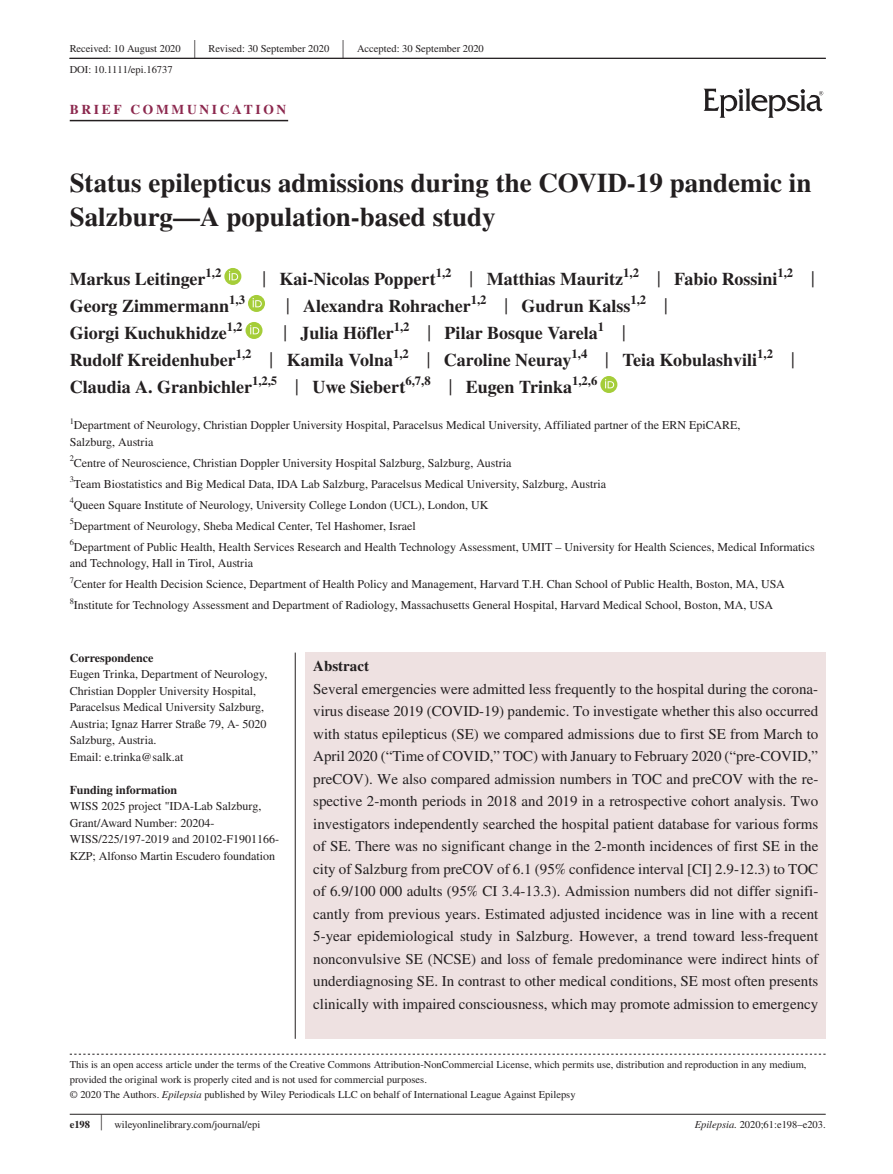
<style>
.page{position:relative;width:893px;height:1174px;background:#fff}
.page>*{position:absolute;margin:0;border:0;box-sizing:border-box;transform-origin:0 0}
.t1{font:700 27px/34.5px "STIX";color:#231f20}
.t2{font:26.55px "STIX";color:#231f20;scale:.4 1}
.t3{font:700 18px/27px "STIX";color:#231f20}
.t4{font:15px/22.5px "STIX";color:#231f20;text-align:justify}
.t5{font:700 15px "STIX";color:#231f20}
.t6{font:700 13.5px "STIX";letter-spacing:.2em;color:#8c284e}
.t7{font:12px/16.5px "STIX";color:#231f20}
.t8{font:700 12px "STIX";color:#231f20}
.t9{font:10.5px/15px "STIX";color:#231f20}
.t10{font:8.4px "STIX";color:#231f20}
.s1{font-weight:400;font-size:23.4px}
.s2{font-style:italic}
.s3{font-weight:700}
.s4{font-size:23.1px}
</style>
<div class="page">
<hr style="left:70px;top:1113px;width:756px;height:1px;background:#231f20">
<hr style="left:69px;top:58px;width:757px;height:1px;background:#231f20">
<svg style="left:704px;top:88px;width:119px;height:30px"></svg>
<hr style="left:70px;top:120px;width:218px;height:1px;background:#231f20">
<svg style="left:224px;top:268px;width:17px;height:17px"></svg>
<svg style="left:229px;top:271px;width:9px;height:9px"></svg>
<svg style="left:248px;top:295px;width:17px;height:17px"></svg>
<svg style="left:253px;top:298px;width:9px;height:9px"></svg>
<svg style="left:245px;top:322px;width:18px;height:17px"></svg>
<svg style="left:250px;top:325px;width:9px;height:9px"></svg>
<svg style="left:600px;top:376px;width:17px;height:17px"></svg>
<svg style="left:605px;top:379px;width:9px;height:9px"></svg>
<svg style="left:70px;top:1053px;width:756px;height:1px"></svg>
<div style="left:306px;top:652px;width:520px;height:386px;background:#eee1e1"></div>
<hr style="left:295px;top:652px;width:1px;height:386px;background:#231f20">
<p class="t9" style="left:70px;top:41px;width:113px">Received: 10 August 2020</p>
<h2 class="t2" style="left:194px;top:31px;width:7px">|</h2>
<p class="t9" style="left:209px;top:41px;width:122px">Revised: 30 September 2020</p>
<h2 class="t2" style="left:342px;top:31px;width:7px">|</h2>
<p class="t9" style="left:357px;top:41px;width:128px">Accepted: 30 September 2020</p>
<p class="t9" style="left:70px;top:63px;width:104px">DOI: 10.1111/epi.16737</p>
<p class="t6" style="left:70px;top:101px;width:218px">BRIEF COMMUNICATION</p>
<h1 class="t1" style="left:70px;top:165px;width:743px">Status epilepticus admissions during the COVID-19 pandemic in<br>Salzburg—A population-based study</h1>
<h3 class="t3" style="left:70px;top:265px;width:153px">Markus Leitinger<sup>1,2</sup></h3>
<h3 class="t3" style="left:262px;top:265px;width:554px"><span class="s1">|</span> Kai-Nicolas Poppert<sup>1,2</sup> <span class="s1">|</span> Matthias Mauritz<sup>1,2</sup> <span class="s1">|</span> Fabio Rossini<sup>1,2</sup> <span class="s1">|</span></h3>
<h3 class="t3" style="left:70px;top:292px;width:177px">Georg Zimmermann<sup>1,3</sup></h3>
<h3 class="t3" style="left:286px;top:292px;width:383px"><span class="s1">|</span> Alexandra Rohracher<sup>1,2</sup> <span class="s1">|</span> Gudrun Kalss<sup>1,2</sup> <span class="s1">|</span></h3>
<h3 class="t3" style="left:70px;top:319px;width:174px">Giorgi Kuchukhidze<sup>1,2</sup></h3>
<h3 class="t3" style="left:70px;top:319px;width:726px;text-indent:214px"><span class="s1">|</span> Julia Höfler<sup>1,2</sup> <span class="s1">|</span> Pilar Bosque Varela<sup>1</sup> <span class="s1">|<br></span>Rudolf Kreidenhuber<sup>1,2</sup> <span class="s1">|</span> Kamila Volna<sup>1,2</sup> <span class="s1">|</span> Caroline Neuray<sup>1,4</sup> <span class="s1">|</span> Teia Kobulashvili<sup>1,2</sup> <span class="s1">|<br></span>Claudia A. Granbichler<sup>1,2,5</sup> <span class="s1">|</span> Uwe Siebert<sup>6,7,8</sup> <span class="s1">|</span> Eugen Trinka<sup>1,2,6</sup></h3>
<p class="t10" style="left:70px;top:415px;width:6px">1</p>
<p class="t7" style="left:70px;top:417px;width:672px;text-indent:4px">Department of Neurology, Christian Doppler University Hospital, Paracelsus Medical University, Affiliated partner of the ERN EpiCARE,<br>Salzburg, Austria</p>
<p class="t10" style="left:70px;top:452px;width:6px">2</p>
<p class="t7" style="left:74px;top:455px;width:439px">Centre of Neuroscience, Christian Doppler University Hospital Salzburg, Salzburg, Austria</p>
<p class="t10" style="left:70px;top:473px;width:6px">3</p>
<p class="t7" style="left:74px;top:476px;width:534px">Team Biostatistics and Big Medical Data, IDA Lab Salzburg, Paracelsus Medical University, Salzburg, Austria</p>
<p class="t10" style="left:70px;top:494px;width:6px">4</p>
<p class="t7" style="left:74px;top:497px;width:416px">Queen Square Institute of Neurology, University College London (UCL), London, UK</p>
<p class="t10" style="left:70px;top:515px;width:6px">5</p>
<p class="t7" style="left:74px;top:518px;width:343px">Department of Neurology, Sheba Medical Center, Tel Hashomer, Israel</p>
<p class="t10" style="left:70px;top:536px;width:6px">6</p>
<p class="t7" style="left:70px;top:539px;width:747px;text-indent:4px">Department of Public Health, Health Services Research and Health Technology Assessment, UMIT – University for Health Sciences, Medical Informatics and Technology, Hall in Tirol, Austria</p>
<p class="t10" style="left:70px;top:574px;width:6px">7</p>
<p class="t7" style="left:74px;top:576px;width:712px">Center for Health Decision Science, Department of Health Policy and Management, Harvard T.H. Chan School of Public Health, Boston, MA, USA</p>
<p class="t10" style="left:70px;top:595px;width:6px">8</p>
<p class="t7" style="left:74px;top:597px;width:701px">Institute for Technology Assessment and Department of Radiology, Massachusetts General Hospital, Harvard Medical School, Boston, MA, USA</p>
<p class="t8" style="left:70px;top:650px;width:85px">Correspondence</p>
<p class="t7" style="left:70px;top:666px;width:199px">Eugen Trinka, Department of Neurology, Christian Doppler University Hospital, Paracelsus Medical University Salzburg, Austria; Ignaz Harrer Straße 79, A- 5020<br>Salzburg, Austria.<br>Email: e.trinka@salk.at</p>
<p class="t8" style="left:70px;top:782px;width:109px">Funding information</p>
<p class="t7" style="left:70px;top:798px;width:211px">WISS 2025 project "IDA-Lab Salzburg, Grant/Award Number: 20204- WISS/225/197-2019 and 20102-F1901166- KZP; Alfonso Martin Escudero foundation</p>
<p class="t5" style="left:313px;top:657px;width:57px">Abstract</p>
<p class="t4" style="left:313px;top:678px;width:507px">Several emergencies were admitted less frequently to the hospital during the corona&shy;virus disease 2019 (COVID-19) pandemic. To investigate whether this also occurred with status epilepticus (SE) we compared admissions due to first SE from March to April 2020 (“Time of COVID,” TOC) with January to February 2020 (“pre-COVID,” preCOV). We also compared admission numbers in TOC and preCOV with the re&shy;spective 2-month periods in 2018 and 2019 in a retrospective cohort analysis. Two investigators independently searched the hospital patient database for various forms of SE. There was no significant change in the 2-month incidences of first SE in the city of Salzburg from preCOV of 6.1 (95% confidence interval [CI] 2.9-12.3) to TOC of 6.9/100 000 adults (95% CI 3.4-13.3). Admission numbers did not differ signifi&shy;cantly from previous years. Estimated adjusted incidence was in line with a recent 5-year epidemiological study in Salzburg. However, a trend toward less-frequent nonconvulsive SE (NCSE) and loss of female predominance were indirect hints of underdiagnosing SE. In contrast to other medical conditions, SE most often presents clinically with impaired consciousness, which may promote admission to emergency</p>
<p class="t9" style="left:70px;top:1057px;width:738px">This is an open access article under the terms of the Creative Commons Attribution-NonCommercial License, which permits use, distribution and reproduction in any medium, provided the original work is properly cited and is not used for commercial purposes.<br>© 2020 The Authors. <span class="s2">Epilepsia</span> published by Wiley Periodicals LLC on behalf of International League Against Epilepsy</p>
<p class="t9" style="left:70px;top:1117px;width:192px"><span class="s3">e198</span> <span class="s4">|</span> wileyonlinelibrary.com/journal/epi</p>
<p class="t9" style="left:695px;top:1117px;width:133px"><span class="s2">Epilepsia.</span> 2020;61:e198–e203.</p>
</div>
